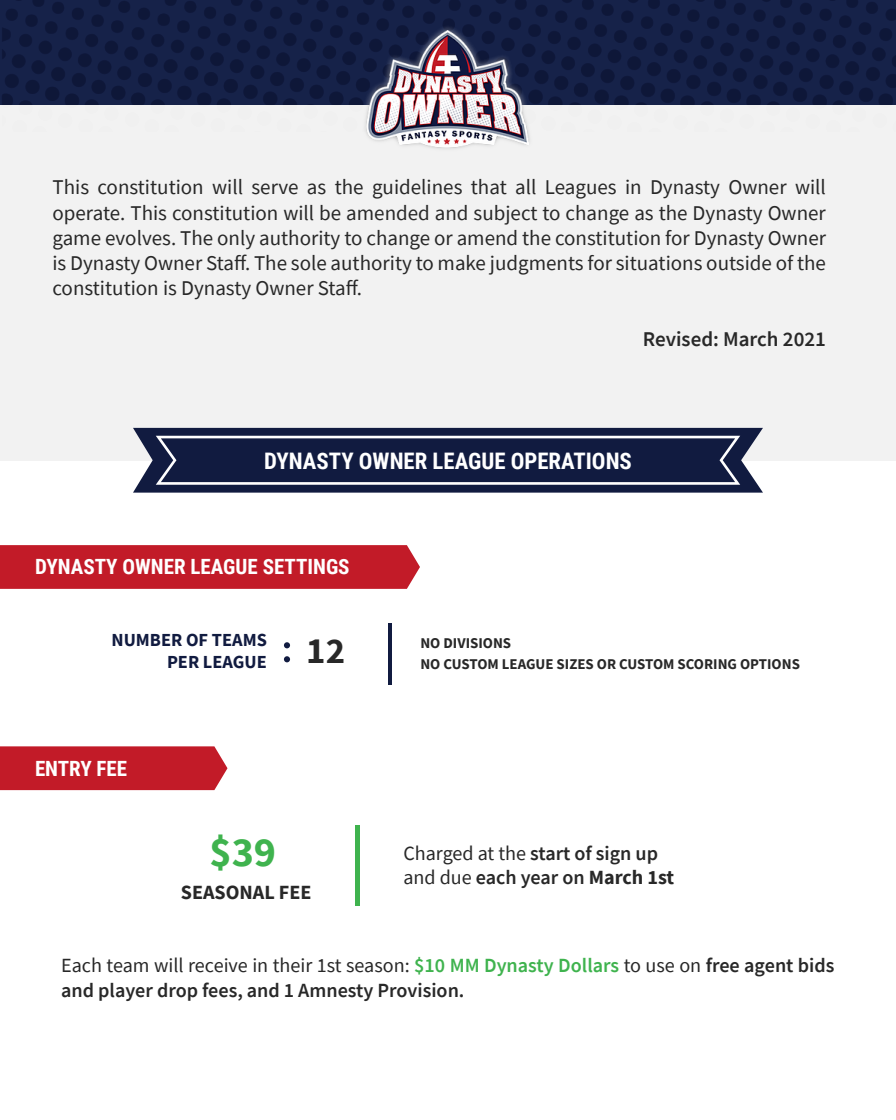
<style>
.page{position:relative;width:896px;height:1120px;background:#fff}
.page>*{position:absolute;margin:0;border:0;box-sizing:border-box;transform-origin:0 0}
.t1{font:700 42px "Source Sans Pro";color:#3fb34e}
.t2{font:700 22.75px "Roboto Condensed";color:#fff}
.t3{font:21px/25.2px "Source Sans Pro";color:#282828;text-align:justify}
.t4{font:700 21px "Roboto Condensed";color:#fff}
.t5{font:600 21px "Source Sans Pro";color:#282828}
.t6{font:600 20.12px/24.2px "Source Sans Pro";color:#282828}
.t7{font:700 20.12px "Source Sans Pro";color:#282828}
.t8{font:700 18.38px/22.1px "Source Sans Pro";color:#111b40}
.t9{font:700 14.88px/21.9px "Source Sans Pro";color:#282828}
.s1{font-weight:400}
.s2{font-weight:700}
.s3{color:#3fb34e}
</style>
<div class="page">
<div style="left:0;top:0;width:896px;height:460px;background:#f2f2f2"></div>
<div style="left:355px;top:825px;width:5px;height:81px;background:#3fb34e"></div>
<div style="left:0;top:746px;width:228px;height:44px;background:#c21b28"></div>
<hr style="left:388px;top:624px;width:4px;height:61px;background:#111b40">
<svg style="left:284px;top:656px;width:6px;height:6px"></svg>
<svg style="left:284px;top:642px;width:6px;height:6px"></svg>
<div style="left:0;top:545px;width:420px;height:44px;background:#c21b28"></div>
<svg style="left:133px;top:428px;width:630px;height:65px;background:#313a59"></svg>
<svg style="left:156px;top:436px;width:584px;height:49px;background:#2b3455"></svg>
<img style="left:0;top:0;width:896px;height:105px">
<img style="left:360px;top:24px;width:176px;height:125px">
<p class="t3" style="left:52px;top:175px;width:775px">This constitution will serve as the guidelines that all Leagues in Dynasty Owner will operate. This constitution will be amended and subject to change as the Dynasty Owner game evolves. The only authority to change or amend the constitution for Dynasty Owner is Dynasty Owner Staff. The sole authority to make judgments for situations outside of the constitution is Dynasty Owner Staff.</p>
<p class="t5" style="left:643px;top:325px;width:185px">Revised: March 2021</p>
<p class="t2" style="left:264px;top:445px;width:369px">DYNASTY OWNER LEAGUE OPERATIONS</p>
<p class="t4" style="left:35px;top:552px;width:316px">DYNASTY OWNER LEAGUE SETTINGS</p>
<p class="t8" style="left:167px;top:628px;width:180px;text-indent:-56px">NUMBER OF TEAMS<br>PER LEAGUE <sup>12</sup></p>
<p class="t4" style="left:35px;top:754px;width:94px">ENTRY FEE</p>
<h1 class="t1" style="left:210px;top:824px;width:68px">$39</h1>
<p class="t7" style="left:181px;top:878px;width:132px">SEASONAL FEE</p>
<p class="t9" style="left:420px;top:631px;width:381px">NO DIVISIONS<br>NO CUSTOM LEAGUE SIZES OR CUSTOM SCORING OPTIONS</p>
<p class="t6" style="left:403px;top:841px;width:272px"><span class="s1">Charged at the</span> start of sign up <span class="s1">and due</span> each year on <span class="s2">March 1st</span></p>
<p class="t6" style="left:61px;top:953px;width:775px"><span class="s1">Each team will receive in their 1st season:</span> <span class="s3">$10 MM Dynasty Dollars</span> <span class="s1">to use on</span> free agent bids and player drop fees, and 1 Amnesty Provision.</p>
</div>
